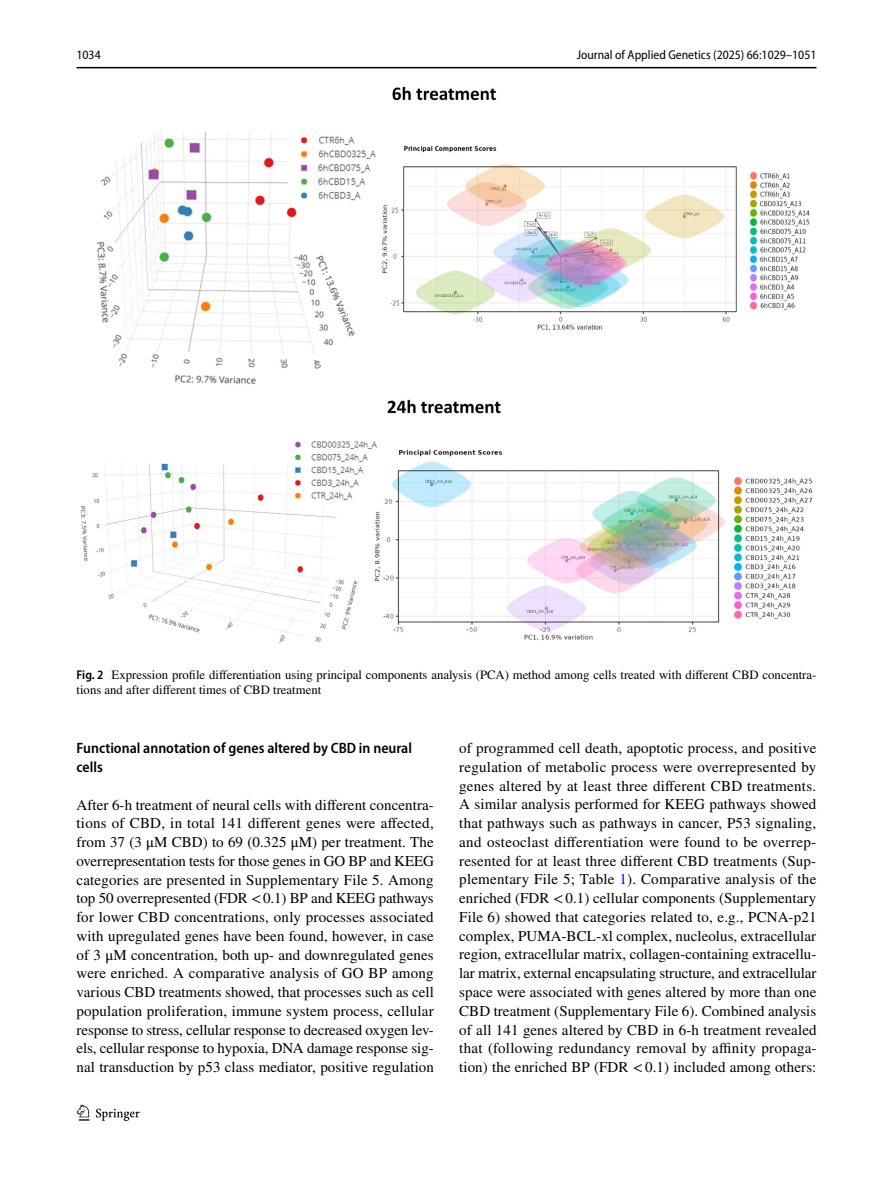
<style>
.page{position:relative;width:893px;height:1187px;background:#fff}
.page>*{position:absolute;margin:0;border:0;box-sizing:border-box;transform-origin:0 0}
.t1{font:15px/18.8px "STIX";letter-spacing:.005em;color:#000;text-align:justify}
.t2{font:600 semi-condensed 15px/18.8px "Myriad Pro";color:#000}
.t3{font:12.75px/15px "STIX";color:#000}
.t4{font:semi-condensed 12.75px "Myriad Pro";color:#000}
.s1{font-family:"Myriad Pro";font-weight:600;font-stretch:semi-condensed}
.s2{color:#00f}
</style>
<div class="page">
<hr style="left:77px;top:67px;width:739px;height:1px;background:#000">
<svg style="left:77px;top:1104px;width:12px;height:16px"></svg>
<svg style="left:96px;top:1108px;width:44px;height:12px"></svg>
<img style="left:81px;top:87px;width:731px;height:557px">
<p class="t4" style="left:77px;top:48px;width:26px">1034</p>
<p class="t4" style="left:577px;top:48px;width:241px">Journal of Applied Genetics (2025) 66:1029–1051</p>
<p class="t3" style="left:77px;top:668px;width:741px"><span class="s1">Fig. 2</span> Expression profile differentiation using principal components analysis (PCA) method among cells treated with different CBD concentra&shy;tions and after different times of CBD treatment</p>
<p class="t2" style="left:77px;top:739px;width:337px">Functional annotation of genes altered by CBD in neural cells</p>
<p class="t1" style="left:77px;top:796px;width:359px">After 6-h treatment of neural cells with different concentra&shy;tions of CBD, in total 141 different genes were affected, from 37 (3 μM CBD) to 69 (0.325 μM) per treatment. The overrepresentation tests for those genes in GO BP and KEEG categories are presented in Supplementary File 5. Among top 50 overrepresented (FDR &lt;0.1) BP and KEEG pathways for lower CBD concentrations, only processes associated with upregulated genes have been found, however, in case of 3 μM concentration, both up- and downregulated genes were enriched. A comparative analysis of GO BP among various CBD treatments showed, that processes such as cell population proliferation, immune system process, cellular response to stress, cellular response to decreased oxygen lev&shy;els, cellular response to hypoxia, DNA damage response sig&shy;nal transduction by p53 class mediator, positive regulation</p>
<p class="t1" style="left:459px;top:739px;width:359px">of programmed cell death, apoptotic process, and positive regulation of metabolic process were overrepresented by genes altered by at least three different CBD treatments.<br>A similar analysis performed for KEEG pathways showed that pathways such as pathways in cancer, P53 signaling, and osteoclast differentiation were found to be overrep&shy;resented for at least three different CBD treatments (Sup&shy;plementary File 5; Table <span class="s2">1</span>). Comparative analysis of the enriched (FDR &lt;0.1) cellular components (Supplementary File 6) showed that categories related to, e.g., PCNA-p21 complex, PUMA-BCL-xl complex, nucleolus, extracellular region, extracellular matrix, collagen-containing extracellu&shy;lar matrix, external encapsulating structure, and extracellular space were associated with genes altered by more than one CBD treatment (Supplementary File 6). Combined analysis of all 141 genes altered by CBD in 6-h treatment revealed that (following redundancy removal by affinity propaga&shy;tion) the enriched BP (FDR &lt;0.1) included among others:</p>
</div>
